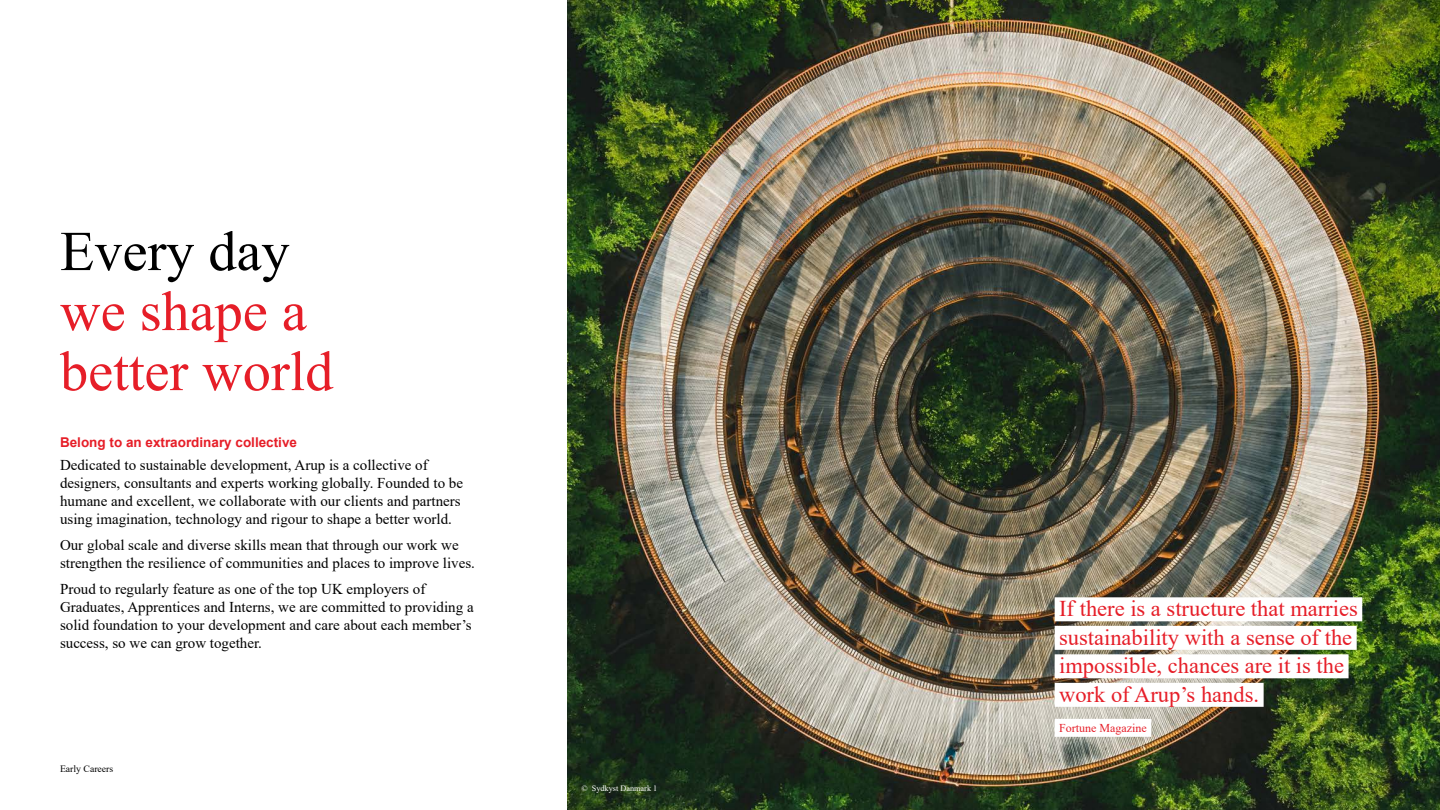
<style>
.page{position:relative;width:1440px;height:810px;background:#fff}
.page>*{position:absolute;margin:0;border:0;box-sizing:border-box;transform-origin:0 0}
.t1{font:56.25px/60px "Times New Roman";color:#e61e28}
.t2{font:56.25px "Times New Roman";color:#000}
.t3{font:22.5px/28.5px "Times New Roman";color:#e61e28}
.t4{font:15px/18px "Times New Roman";color:#000}
.t5{font:700 13.5px "Arial";color:#e61e28}
.t6{font:12px "Times New Roman";color:#e61e28}
.t7{font:9.75px "Times New Roman";color:#000}
.t8{font:8.25px "Times New Roman";color:#fff}
</style>
<div class="page">
<img style="left:567px;top:0;width:873px;height:810px">
<div style="left:1055px;top:597px;width:307px;height:24px;background:#fff"></div>
<div style="left:1055px;top:626px;width:302px;height:24px;background:#fff"></div>
<div style="left:1055px;top:654px;width:294px;height:24px;background:#fff"></div>
<div style="left:1055px;top:683px;width:209px;height:24px;background:#fff"></div>
<div style="left:1055px;top:719px;width:96px;height:18px;background:#fff"></div>
<h1 class="t2" style="left:60px;top:212px;width:231px">Every day</h1>
<h1 class="t1" style="left:60px;top:279px;width:275px">we shape a better world</h1>
<p class="t5" style="left:60px;top:433px;width:239px">Belong to an extraordinary collective</p>
<p class="t4" style="left:60px;top:455px;width:405px">Dedicated to sustainable development, Arup is a collective of designers, consultants and experts working globally. Founded to be humane and excellent, we collaborate with our clients and partners using imagination, technology and rigour to shape a better world.</p>
<p class="t4" style="left:60px;top:535px;width:416px">Our global scale and diverse skills mean that through our work we strengthen the resilience of communities and places to improve lives.</p>
<p class="t4" style="left:60px;top:580px;width:415px">Proud to regularly feature as one of the top UK employers of Graduates, Apprentices and Interns, we are committed to providing a solid foundation to your development and care about each member’s success, so we can grow together.</p>
<p class="t7" style="left:60px;top:762px;width:55px">Early Careers</p>
<p class="t8" style="left:581px;top:783px;width:77px">© Sydkyst Danmark 1</p>
<h2 class="t3" style="left:1059px;top:594px;width:300px">If there is a structure that marries sustainability with a sense of the impossible, chances are it is the work of Arup’s hands.</h2>
<p class="t6" style="left:1059px;top:719px;width:89px">Fortune Magazine</p>
</div>
